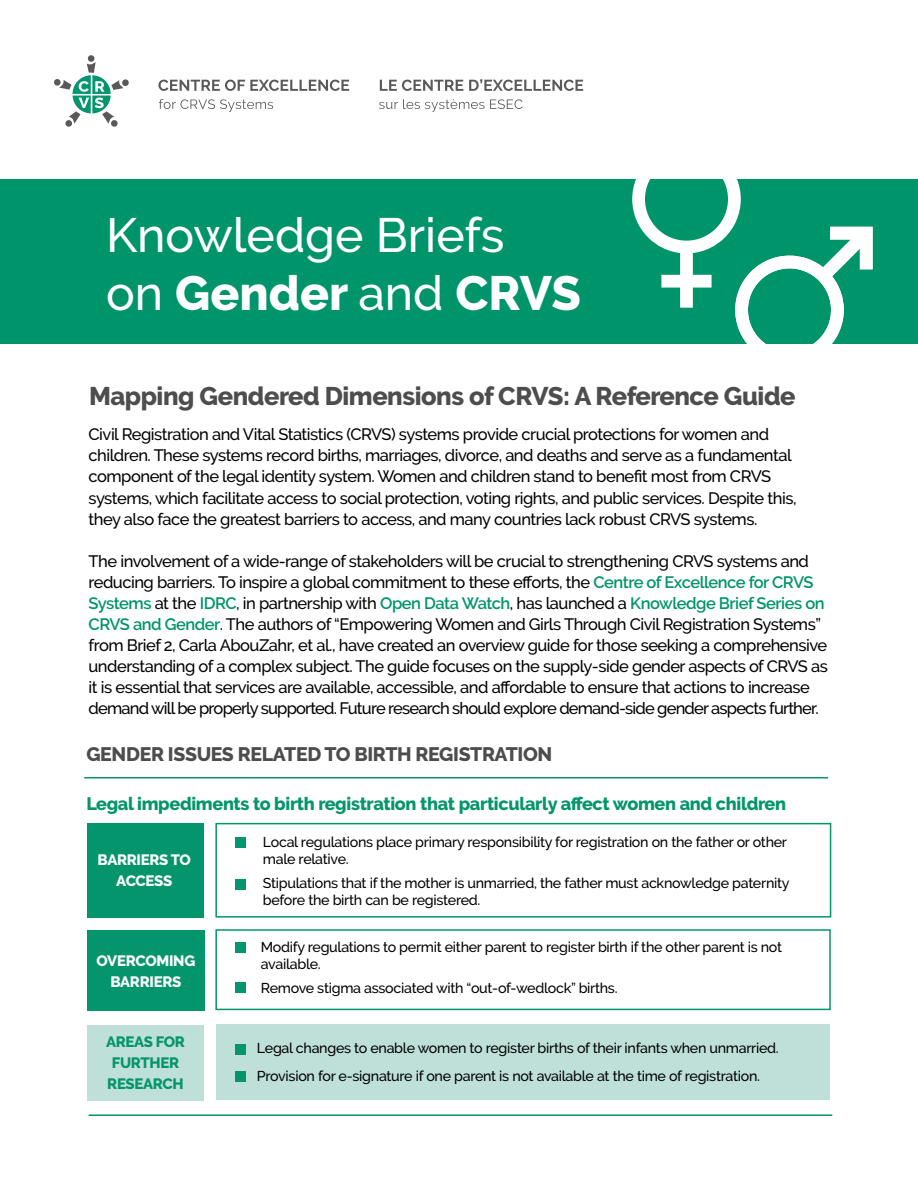
<style>
.page{position:relative;width:918px;height:1188px;background:#fff}
.page>*{position:absolute;margin:0;border:0;box-sizing:border-box;transform-origin:0 0}
.t1{font:500 48px/57.6px "Raleway";color:#fff}
.t2{font:800 25.5px "Raleway";letter-spacing:-.02em;color:#4e4d4d}
.t3{font:800 19.5px "Raleway";letter-spacing:-.02em;color:#4e4d4d}
.t4{font:800 18px "Raleway";letter-spacing:-.02em;color:#04956c}
.t5{font:500 16.5px/21px "Raleway";letter-spacing:-.03em;color:#000}
.t6{font:800 15px/21px "Raleway";letter-spacing:-.02em;color:#fff;text-align:center}
.t7{font:800 15px/21px "Raleway";letter-spacing:-.02em;color:#04956c;text-align:center}
.t8{font:500 14.25px/17.1px "Raleway";letter-spacing:-.02em;color:#000}
.s1{font-weight:800}
.s2{font-weight:600;color:#00946b}
</style>
<div class="page">
<hr style="left:84px;top:777px;width:744px;height:1px;background:#04956c">
<hr style="left:89px;top:1114px;width:743px;height:2px;background:#04956c">
<div style="left:0;top:179px;width:918px;height:164px;background:#00946b"></div>
<svg style="left:632px;top:179px;width:241px;height:165px"></svg>
<svg style="left:158px;top:80px;width:191px;height:11px"></svg>
<svg style="left:159px;top:99px;width:114px;height:13px"></svg>
<svg style="left:380px;top:80px;width:83px;height:11px"></svg>
<svg style="left:469px;top:79px;width:114px;height:12px"></svg>
<svg style="left:379px;top:99px;width:144px;height:13px"></svg>
<div style="left:122px;top:79px;width:7px;height:7px;background:#59595c;border-radius:50%"></div>
<div style="left:54px;top:79px;width:7px;height:7px;background:#59595c;border-radius:50%"></div>
<svg style="left:59px;top:55px;width:65px;height:72px"></svg>
<div style="left:216px;top:1024px;width:614px;height:76px;background:#bee0d8"></div>
<div style="left:87px;top:823px;width:117px;height:95px;background:#04956c"></div>
<div style="left:215px;top:823px;width:616px;height:95px;border:2px solid #04956c"></div>
<div style="left:236px;top:837px;width:10px;height:11px;background:#04956c"></div>
<div style="left:87px;top:930px;width:118px;height:81px;background:#04956c"></div>
<div style="left:215px;top:929px;width:616px;height:81px;border:2px solid #04956c"></div>
<div style="left:236px;top:943px;width:10px;height:10px;background:#04956c"></div>
<div style="left:236px;top:982px;width:10px;height:10px;background:#04956c"></div>
<div style="left:87px;top:1025px;width:117px;height:76px;background:#bee0d8"></div>
<div style="left:235px;top:1044px;width:11px;height:10px;background:#04956c"></div>
<div style="left:236px;top:879px;width:10px;height:10px;background:#04956c"></div>
<div style="left:235px;top:1071px;width:10px;height:10px;background:#04956c"></div>
<h1 class="t1" style="left:106px;top:206px;width:477px">Knowledge Briefs<br>on <span class="s1">Gender</span> and <span class="s1">CRVS</span></h1>
<h2 class="t2" style="left:89px;top:381px;width:708px">Mapping Gendered Dimensions of CRVS: A Reference Guide</h2>
<p class="t5" style="left:89px;top:424px;width:710px">Civil Registration and Vital Statistics (CRVS) systems provide crucial protections for women and children. These systems record births, marriages, divorce, and deaths and serve as a fundamental component of the legal identity system. Women and children stand to benefit most from CRVS systems, which facilitate access to social protection, voting rights, and public services. Despite this, they also face the greatest barriers to access, and many countries lack robust CRVS systems.</p>
<p class="t5" style="left:89px;top:550px;width:741px">The involvement of a wide-range of stakeholders will be crucial to strengthening CRVS systems and reducing barriers. To inspire a global commitment to these efforts, the <span class="s2">Centre of Excellence for CRVS Systems</span> at the <span class="s2">IDRC</span>, in partnership with <span class="s2">Open Data Watch</span>, has launched a <span class="s2">Knowledge Brief Series on CRVS and Gender</span>. The authors of “Empowering Women and Girls Through Civil Registration Systems” from Brief 2, Carla AbouZahr, et al., have created an overview guide for those seeking a comprehensive understanding of a complex subject. The guide focuses on the supply-side gender aspects of CRVS as it is essential that services are available, accessible, and affordable to ensure that actions to increase demand will be properly supported. Future research should explore demand-side gender aspects further.</p>
<p class="t3" style="left:86px;top:743px;width:467px">GENDER ISSUES RELATED TO BIRTH REGISTRATION</p>
<p class="t4" style="left:86px;top:793px;width:701px">Legal impediments to birth registration that particularly affect women and children</p>
<p class="t6" style="left:98px;top:850px;width:95px">BARRIERS TO<br>ACCESS</p>
<p class="t6" style="left:97px;top:950px;width:100px">OVERCOMING<br>BARRIERS</p>
<p class="t8" style="left:263px;top:834px;width:526px">Local regulations place primary responsibility for registration on the father or other male relative.</p>
<p class="t8" style="left:263px;top:875px;width:528px">Stipulations that if the mother is unmarried, the father must acknowledge paternity before the birth can be registered.</p>
<p class="t8" style="left:261px;top:939px;width:523px">Modify regulations to permit either parent to register birth if the other parent is not available.</p>
<p class="t8" style="left:261px;top:980px;width:358px">Remove stigma associated with “out-of-wedlock” births.</p>
<p class="t7" style="left:106px;top:1031px;width:81px">AREAS FOR<br>FURTHER<br>RESEARCH</p>
<p class="t8" style="left:257px;top:1034px;width:523px;line-height:27.8px">Legal changes to enable women to register births of their infants when unmarried.<br>Provision for e-signature if one parent is not available at the time of registration.</p>
</div>
